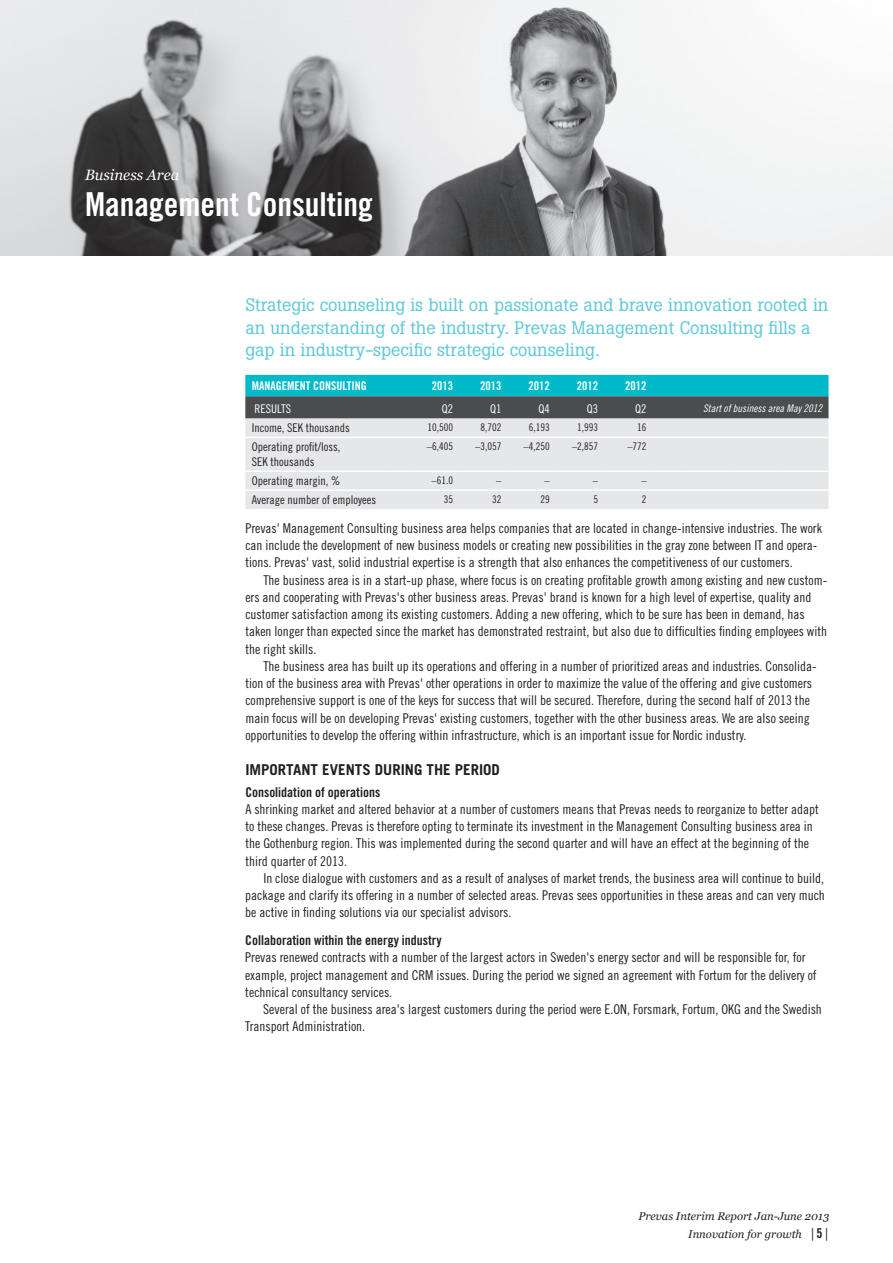
<style>
.page{position:relative;width:893px;height:1263px;background:#fff}
.page>*{position:absolute;margin:0;border:0;box-sizing:border-box;transform-origin:0 0}
.t1{font:33px "Trade Gothic LT Std Bd Cn 20";color:#fff}
.t2{font:18px/22.5px "Boton BQ";color:#63c9d8}
.t3{font:700 15px "Trade Gothic LT Std";color:#231f20}
.t4{font:italic 15px "Georgia";color:#fff}
.t5{font:13.5px/17.2px "Trade Gothic LT Std Cn 18";color:#231f20}
.t6{font:13.5px "Trade Gothic LT Std Bd Cn 20";color:#231f20}
.t7{font:12px/15px "Trade Gothic LT Std Cn 18";color:#231f20}
.t8{font:12px "Trade Gothic LT Std Bd Cn 20";color:#fff}
.t9{font:12px "Trade Gothic LT Std Cn 18";color:#fff}
.t10{font:italic 11.25px/18px "Georgia";color:#231f20;text-align:right}
.t11{font:10.5px "Trade Gothic LT Std Cn 18";color:#231f20}
.t12{font:10.5px "Trade Gothic LT Std Cn 18 Obl";color:#fff}
.s1{font-style:normal;font-size:13.5px}
.s2{font-family:"Trade Gothic LT Std Bd Cn 20";font-style:normal;font-size:13.5px}
</style>
<div class="page">
<img style="left:0;top:0;width:893px;height:255px">
<svg style="left:245px;top:375px;width:583px;height:44px;background:#2a838b"></svg>
<div style="left:245px;top:419px;width:583px;height:90px;background:#e6e7e9"></div>
<hr style="left:245px;top:437px;width:140px;height:1px;background:#fff">
<svg style="left:385px;top:437px;width:26px;height:1px"></svg>
<hr style="left:411px;top:437px;width:48px;height:1px;background:#fff">
<hr style="left:459px;top:437px;width:49px;height:1px;background:#fff">
<hr style="left:508px;top:437px;width:48px;height:1px;background:#fff">
<hr style="left:556px;top:437px;width:49px;height:1px;background:#fff">
<hr style="left:605px;top:437px;width:48px;height:1px;background:#fff">
<hr style="left:653px;top:437px;width:30px;height:1px;background:#fff">
<hr style="left:683px;top:437px;width:49px;height:1px;background:#fff">
<hr style="left:732px;top:437px;width:48px;height:1px;background:#fff">
<hr style="left:780px;top:437px;width:48px;height:1px;background:#fff">
<hr style="left:245px;top:471px;width:140px;height:1px;background:#fff">
<svg style="left:385px;top:471px;width:26px;height:1px"></svg>
<hr style="left:411px;top:471px;width:48px;height:1px;background:#fff">
<hr style="left:459px;top:471px;width:49px;height:1px;background:#fff">
<hr style="left:508px;top:471px;width:48px;height:1px;background:#fff">
<hr style="left:556px;top:471px;width:49px;height:1px;background:#fff">
<hr style="left:605px;top:471px;width:48px;height:1px;background:#fff">
<hr style="left:653px;top:471px;width:30px;height:1px;background:#fff">
<hr style="left:683px;top:471px;width:49px;height:1px;background:#fff">
<hr style="left:732px;top:471px;width:48px;height:1px;background:#fff">
<hr style="left:780px;top:471px;width:48px;height:1px;background:#fff">
<hr style="left:245px;top:489px;width:140px;height:2px;background:#fff">
<hr style="left:385px;top:489px;width:26px;height:2px;background:#fff">
<hr style="left:411px;top:489px;width:48px;height:2px;background:#fff">
<hr style="left:459px;top:489px;width:49px;height:2px;background:#fff">
<hr style="left:508px;top:489px;width:48px;height:2px;background:#fff">
<hr style="left:556px;top:489px;width:49px;height:2px;background:#fff">
<hr style="left:605px;top:489px;width:48px;height:2px;background:#fff">
<hr style="left:653px;top:489px;width:30px;height:2px;background:#fff">
<hr style="left:683px;top:489px;width:49px;height:2px;background:#fff">
<hr style="left:732px;top:489px;width:48px;height:2px;background:#fff">
<hr style="left:780px;top:489px;width:48px;height:2px;background:#fff">
<p class="t4" style="left:85px;top:166px;width:96px">Business Area</p>
<h1 class="t1" style="left:85px;top:185px;width:289px">Management Consulting</h1>
<h2 class="t2" style="left:245px;top:293px;width:585px">Strategic counseling is built on passionate and brave innovation rooted in an understanding of the industry. Prevas Management Consulting fills a gap in industry-specific strategic counseling.</h2>
<p class="t8" style="left:252px;top:378px;width:117px">MANAGEMENT CONSULTING</p>
<p class="t8" style="left:432px;top:378px;width:23px">2013</p>
<p class="t8" style="left:480px;top:378px;width:23px">2013</p>
<p class="t8" style="left:529px;top:378px;width:23px">2012</p>
<p class="t8" style="left:577px;top:378px;width:23px">2012</p>
<p class="t8" style="left:625px;top:378px;width:23px">2012</p>
<p class="t9" style="left:254px;top:402px;width:38px">RESULTS</p>
<p class="t9" style="left:442px;top:402px;width:13px">Q2</p>
<p class="t9" style="left:490px;top:402px;width:13px">Q1</p>
<p class="t9" style="left:539px;top:402px;width:13px">Q4</p>
<p class="t9" style="left:587px;top:402px;width:13px">Q3</p>
<p class="t9" style="left:635px;top:402px;width:13px">Q2</p>
<p class="t12" style="left:703px;top:402px;width:120px">Start of business area May 2012</p>
<p class="t7" style="left:252px;top:420px;width:99px">Income, SEK thousands</p>
<p class="t11" style="left:427px;top:421px;width:27px">10,500</p>
<p class="t11" style="left:480px;top:421px;width:22px">8,702</p>
<p class="t11" style="left:529px;top:421px;width:22px">6,193</p>
<p class="t11" style="left:577px;top:421px;width:22px">1,993</p>
<p class="t11" style="left:637px;top:421px;width:11px">16</p>
<p class="t7" style="left:252px;top:439px;width:90px">Operating profit/loss,<br>SEK thousands</p>
<p class="t11" style="left:427px;top:440px;width:28px">–6,405</p>
<p class="t11" style="left:475px;top:440px;width:28px">–3,057</p>
<p class="t11" style="left:524px;top:440px;width:28px">–4,250</p>
<p class="t11" style="left:572px;top:440px;width:28px">–2,857</p>
<p class="t11" style="left:627px;top:440px;width:21px">–772</p>
<p class="t7" style="left:252px;top:473px;width:90px">Operating margin, %</p>
<p class="t11" style="left:432px;top:474px;width:23px">–61.0</p>
<p class="t11" style="left:496px;top:474px;width:7px">–</p>
<p class="t11" style="left:545px;top:474px;width:7px">–</p>
<p class="t11" style="left:593px;top:474px;width:7px">–</p>
<p class="t11" style="left:641px;top:474px;width:7px">–</p>
<p class="t7" style="left:252px;top:492px;width:126px">Average number of employees</p>
<p class="t11" style="left:444px;top:493px;width:11px">35</p>
<p class="t11" style="left:492px;top:493px;width:11px">32</p>
<p class="t11" style="left:541px;top:493px;width:11px">29</p>
<p class="t11" style="left:594px;top:493px;width:6px">5</p>
<p class="t11" style="left:642px;top:493px;width:6px">2</p>
<p class="t5" style="left:245px;top:519px;width:578px">Prevas' Management Consulting business area helps companies that are located in change-intensive industries. The work can include the development of new business models or creating new possibilities in the gray zone between IT and opera&shy;tions. Prevas' vast, solid industrial expertise is a strength that also enhances the competitiveness of our customers.</p>
<p class="t5" style="left:245px;top:571px;width:583px;text-indent:18px">The business area is in a start-up phase, where focus is on creating profitable growth among existing and new custom&shy;ers and cooperating with Prevas's other business areas. Prevas' brand is known for a high level of expertise, quality and customer satisfaction among its existing customers. Adding a new offering, which to be sure has been in demand, has taken longer than expected since the market has demonstrated restraint, but also due to difficulties finding employees with the right skills.</p>
<p class="t5" style="left:245px;top:657px;width:573px;text-indent:18px">The business area has built up its operations and offering in a number of prioritized areas and industries. Consolida&shy;tion of the business area with Prevas' other operations in order to maximize the value of the offering and give customers comprehensive support is one of the keys for success that will be secured. Therefore, during the second half of 2013 the main focus will be on developing Prevas' existing customers, together with the other business areas. We are also seeing opportunities to develop the offering within infrastructure, which is an important issue for Nordic industry.</p>
<p class="t3" style="left:245px;top:760px;width:256px">IMPORTANT EVENTS DURING THE PERIOD</p>
<p class="t6" style="left:245px;top:783px;width:136px">Consolidation of operations</p>
<p class="t5" style="left:245px;top:800px;width:575px">A shrinking market and altered behavior at a number of customers means that Prevas needs to reorganize to better adapt to these changes. Prevas is therefore opting to terminate its investment in the Management Consulting business area in the Gothenburg region. This was implemented during the second quarter and will have an effect at the beginning of the third quarter of 2013.</p>
<p class="t5" style="left:245px;top:869px;width:581px;text-align:justify;text-indent:18px">In close dialogue with customers and as a result of analyses of market trends, the business area will continue to build, package and clarify its offering in a number of selected areas. Prevas sees opportunities in these areas and can very much be active in finding solutions via our specialist advisors.</p>
<p class="t6" style="left:245px;top:932px;width:198px">Collaboration within the energy industry</p>
<p class="t5" style="left:245px;top:949px;width:573px">Prevas renewed contracts with a number of the largest actors in Sweden's energy sector and will be responsible for, for example, project management and CRM issues. During the period we signed an agreement with Fortum for the delivery of technical consultancy services.</p>
<p class="t5" style="left:245px;top:1000px;width:578px;text-indent:18px">Several of the business area's largest customers during the period were E.ON, Forsmark, Fortum, OKG and the Swedish<br>Transport Administration.</p>
<p class="t10" style="left:638px;top:1208px;width:192px">Prevas Interim Report Jan-June 2013<br>Innovation for growth <span class="s1">|</span> <span class="s2">5</span> <span class="s1">|</span></p>
</div>
